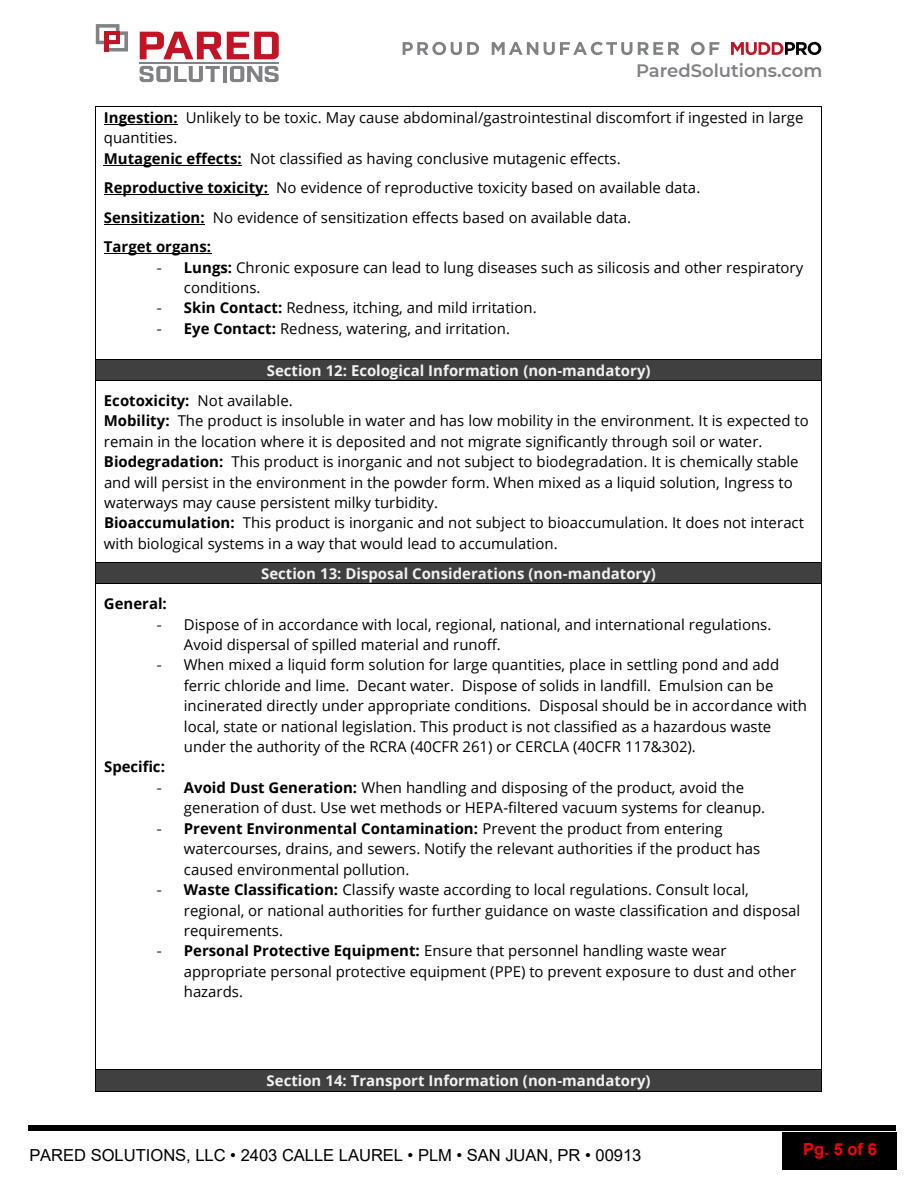
<style>
.page{position:relative;width:918px;height:1188px;background:#fff}
.page>*{position:absolute;margin:0;border:0;box-sizing:border-box;transform-origin:0 0}
.t1{font:600 18px "Montserrat";color:#808184}
.t2{font:16.5px "Arial";letter-spacing:-.005em;color:#000}
.t3{font:700 16.5px "Arial";color:#f00}
.t4{font:15px/20.4px "Open Sans";color:#000}
.t5{font:700 15px/30.3px "Open Sans";color:#f2f2f2}
.t6{font:700 15px "Open Sans";color:#000}
.s1{font-weight:700}
.s2{font-family:"Century Gothic"}
.s3{color:#000}
.s4{font-weight:400;color:#000}
</style>
<div class="page">
<div style="left:783px;top:1132px;width:114px;height:38px;background:#000"></div>
<div style="left:29px;top:1125px;width:867px;height:6px;background:#000"></div>
<hr style="left:104px;top:124px;width:74px;height:1px;background:#000">
<hr style="left:104px;top:165px;width:138px;height:1px;background:#000">
<hr style="left:104px;top:194px;width:164px;height:1px;background:#000">
<hr style="left:104px;top:224px;width:101px;height:1px;background:#000">
<hr style="left:104px;top:253px;width:107px;height:1px;background:#000">
<hr style="left:96px;top:106px;width:725px;height:1px;background:#000">
<hr style="left:95px;top:107px;width:1px;height:252px;background:#000">
<hr style="left:821px;top:107px;width:1px;height:252px;background:#000">
<div style="left:104px;top:360px;width:710px;height:20px;background:#404040"></div>
<hr style="left:96px;top:359px;width:725px;height:1px;background:#000">
<svg style="left:95px;top:359px;width:1px;height:22px"></svg>
<hr style="left:96px;top:380px;width:725px;height:1px;background:#000">
<svg style="left:821px;top:359px;width:1px;height:22px"></svg>
<hr style="left:95px;top:381px;width:1px;height:181px;background:#000">
<hr style="left:821px;top:381px;width:1px;height:181px;background:#000">
<div style="left:96px;top:563px;width:725px;height:20px;background:#404040"></div>
<hr style="left:96px;top:562px;width:725px;height:1px;background:#000">
<svg style="left:95px;top:562px;width:1px;height:22px"></svg>
<hr style="left:96px;top:583px;width:725px;height:1px;background:#000">
<svg style="left:821px;top:562px;width:1px;height:22px"></svg>
<hr style="left:95px;top:584px;width:1px;height:486px;background:#000">
<hr style="left:821px;top:584px;width:1px;height:486px;background:#000">
<div style="left:104px;top:1070px;width:710px;height:21px;background:#404040"></div>
<hr style="left:96px;top:1070px;width:725px;height:1px;background:#000">
<svg style="left:95px;top:1070px;width:1px;height:22px"></svg>
<hr style="left:96px;top:1091px;width:725px;height:1px;background:#000">
<svg style="left:821px;top:1070px;width:1px;height:22px"></svg>
<svg style="left:96px;top:24px;width:32px;height:27px"></svg>
<hr style="left:104px;top:31px;width:15px;height:4px;background:#c31425">
<svg style="left:140px;top:32px;width:139px;height:27px"></svg>
<svg style="left:140px;top:66px;width:80px;height:16px"></svg>
<hr style="left:223px;top:66px;width:4px;height:16px;background:#808184">
<svg style="left:230px;top:66px;width:49px;height:16px"></svg>
<hr style="left:140px;top:62px;width:139px;height:2px;background:#808184">
<svg style="left:403px;top:42px;width:76px;height:13px"></svg>
<svg style="left:492px;top:42px;width:46px;height:13px"></svg>
<svg style="left:544px;top:42px;width:135px;height:13px"></svg>
<svg style="left:691px;top:42px;width:28px;height:13px"></svg>
<svg style="left:731px;top:42px;width:90px;height:13px"></svg>
<p class="t1" style="left:636px;top:58px;width:188px">ParedSolutions.com</p>
<p class="t4" style="left:104px;top:107px;width:701px"><span class="s1">Ingestion:</span> Unlikely to be toxic. May cause abdominal/gastrointestinal discomfort if ingested in large quantities.<br><span class="s1">Mutagenic effects:</span> Not classified as having conclusive mutagenic effects.</p>
<p class="t4" style="left:104px;top:173px;width:598px;line-height:29.4px"><span class="s1">Reproductive toxicity:</span> No evidence of reproductive toxicity based on available data.<br><span class="s1">Sensitization:</span> No evidence of sensitization effects based on available data.<br><span class="s1">Target organs:</span></p>
<p class="t4" style="left:184px;top:256px;width:621px;text-indent:-27px"><span class="s2">-</span> <span class="s1">Lungs:</span> Chronic exposure can lead to lung diseases such as silicosis and other respiratory conditions.</p>
<p class="t4" style="left:157px;top:297px;width:381px"><span class="s2">-</span> <span class="s1">Skin Contact:</span> Redness, itching, and mild irritation.</p>
<p class="t4" style="left:157px;top:318px;width:355px"><span class="s2">-</span> <span class="s1">Eye Contact:</span> Redness, watering, and irritation.</p>
<p class="t5" style="left:104px;top:355px;width:548px;text-indent:163px">Section 12: Ecological Information (non-mandatory)<br><span class="s3">Ecotoxicity:</span> <span class="s4">Not available.</span></p>
<p class="t4" style="left:104px;top:410px;width:706px"><span class="s1">Mobility:</span> The product is insoluble in water and has low mobility in the environment. It is expected to remain in the location where it is deposited and not migrate significantly through soil or water.<br><span class="s1">Biodegradation:</span> This product is inorganic and not subject to biodegradation. It is chemically stable and will persist in the environment in the powder form. When mixed as a liquid solution, Ingress to waterways may cause persistent milky turbidity.<br><span class="s1">Bioaccumulation:</span> This product is inorganic and not subject to bioaccumulation. It does not interact with biological systems in a way that would lead to accumulation.</p>
<p class="t5" style="left:261px;top:558px;width:396px">Section 13: Disposal Considerations (non-mandatory)</p>
<p class="t6" style="left:104px;top:593px;width:64px">General:</p>
<p class="t4" style="left:184px;top:614px;width:589px;text-indent:-27px"><span class="s2">-</span> Dispose of in accordance with local, regional, national, and international regulations.<br>Avoid dispersal of spilled material and runoff.</p>
<p class="t4" style="left:184px;top:654px;width:625px;text-indent:-27px"><span class="s2">-</span> When mixed a liquid form solution for large quantities, place in settling pond and add ferric chloride and lime. Decant water. Dispose of solids in landfill. Emulsion can be incinerated directly under appropriate conditions. Disposal should be in accordance with local, state or national legislation. This product is not classified as a hazardous waste under the authority of the RCRA (40CFR 261) or CERCLA (40CFR 117&amp;302).</p>
<p class="t6" style="left:104px;top:756px;width:62px">Specific:</p>
<p class="t4" style="left:184px;top:777px;width:583px;text-indent:-27px"><span class="s2">-</span> <span class="s1">Avoid Dust Generation:</span> When handling and disposing of the product, avoid the generation of dust. Use wet methods or HEPA-filtered vacuum systems for cleanup.</p>
<p class="t4" style="left:184px;top:818px;width:578px;text-indent:-27px"><span class="s2">-</span> <span class="s1">Prevent Environmental Contamination:</span> Prevent the product from entering watercourses, drains, and sewers. Notify the relevant authorities if the product has caused environmental pollution.</p>
<p class="t4" style="left:184px;top:879px;width:618px;text-indent:-27px"><span class="s2">-</span> <span class="s1">Waste Classification:</span> Classify waste according to local regulations. Consult local, regional, or national authorities for further guidance on waste classification and disposal requirements.</p>
<p class="t4" style="left:184px;top:940px;width:614px;text-indent:-27px"><span class="s2">-</span> <span class="s1">Personal Protective Equipment:</span> Ensure that personnel handling waste wear appropriate personal protective equipment (PPE) to prevent exposure to dust and other hazards.</p>
<p class="t5" style="left:267px;top:1065px;width:385px">Section 14: Transport Information (non-mandatory)</p>
<p class="t2" style="left:29px;top:1144px;width:614px">PARED SOLUTIONS, LLC • 2403 CALLE LAUREL • PLM • SAN JUAN, PR • 00913</p>
<p class="t3" style="left:803px;top:1138px;width:75px">Pg. 5 of 6</p>
</div>
